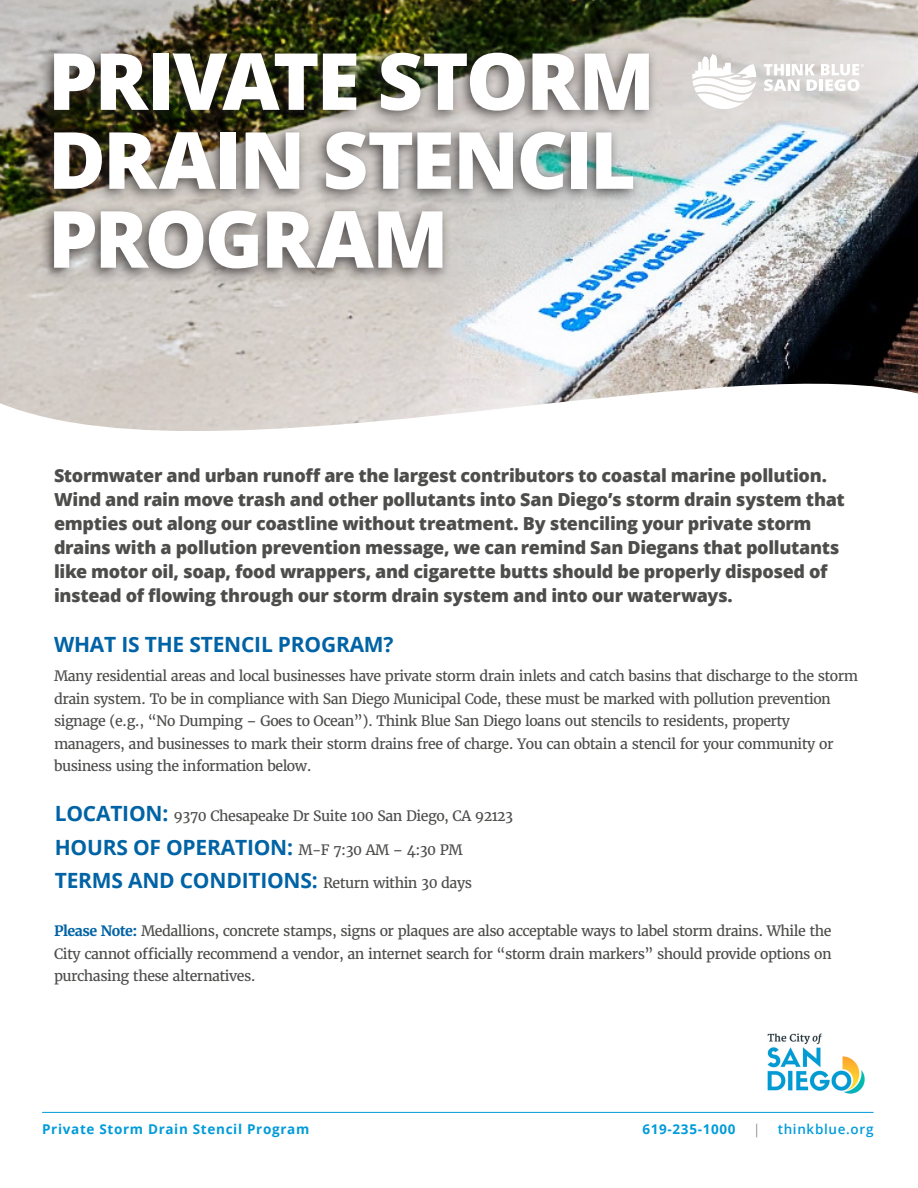
<style>
.page{position:relative;width:918px;height:1188px;background:#fff}
.page>*{position:absolute;margin:0;border:0;box-sizing:border-box;transform-origin:0 0}
.Sub-Head{font:800 78.9px/78.9px "Open Sans";letter-spacing:-.03em;color:#fff}
.Sub-Head_02{font:700 21px "Open Sans";letter-spacing:-.01em;color:#0063a5}
.t1{font:800 18px/24px "Open Sans";letter-spacing:-.02em;color:#4d4e4c}
.Content{font:14.25px/22.5px "Merriweather";letter-spacing:-.035em;color:#4d4e4c}
.Sub-Head_02-2{font:14.25px "Merriweather";letter-spacing:-.035em;color:#4d4e4c}
.Sub-Head-2{font:700 13.5px "Open Sans";letter-spacing:.05em;color:#009bd9}
.Sub-Head-3{font:600 13.5px "Open Sans";letter-spacing:.05em;color:#009bd9}
.Sub-Head-4{font:300 13.5px "Open Sans";color:#616161}
.s1{font-family:"Open Sans";font-weight:700;font-size:21px;color:#0063a5}
.s2{font-family:"Merriweather";font-weight:400;font-size:14.25px;color:#4d4e4c}
.s3{font-weight:700;color:#0063a5}
</style>
<div class="page">
<img style="left:0;top:0;width:918px;height:431px">
<div style="left:39px;top:44px;width:619px;height:240px;background:#231f20;opacity:.75"></div>
<svg style="left:764px;top:64px;width:100px;height:27px"></svg>
<svg style="left:692px;top:54px;width:64px;height:55px"></svg>
<img style="left:752px;top:1033px;width:122px;height:79px">
<hr style="left:42px;top:1112px;width:832px;height:1px;background:#009bd9">
<p class="Sub-Head" style="left:48px;top:38px;width:608px">PRIVATE STORM<br>DRAIN STENCIL<br>PROGRAM</p>
<p class="t1" style="left:54px;top:463px;width:792px">Stormwater and urban runoff are the largest contributors to coastal marine pollution.<br>Wind and rain move trash and other pollutants into San Diego’s storm drain system that empties out along our coastline without treatment. By stenciling your private storm drains with a pollution prevention message, we can remind San Diegans that pollutants like motor oil, soap, food wrappers, and cigarette butts should be properly disposed of instead of flowing through our storm drain system and into our waterways.</p>
<p class="Sub-Head_02" style="left:54px;top:629px;width:341px">WHAT IS THE STENCIL PROGRAM?</p>
<p class="Content" style="left:54px;top:665px;width:806px">Many residential areas and local businesses have private storm drain inlets and catch basins that discharge to the storm drain system. To be in compliance with San Diego Municipal Code, these must be marked with pollution prevention signage (e.g., “No Dumping – Goes to Ocean”). Think Blue San Diego loans out stencils to residents, property managers, and businesses to mark their storm drains free of charge. You can obtain a stencil for your community or business using the information below.</p>
<p class="Sub-Head_02-2" style="left:55px;top:807px;width:460px"><span class="s1">LOCATION:</span> 9370 Chesapeake Dr Suite 100 San Diego, CA 92123</p>
<p class="Sub-Head_02" style="left:55px;top:832px;width:410px">HOURS OF OPERATION: <span class="s2">M-F 7:30 AM – 4:30 PM</span></p>
<p class="Sub-Head_02" style="left:55px;top:866px;width:419px">TERMS AND CONDITIONS: <span class="s2">Return within 30 days</span></p>
<p class="Content" style="left:54px;top:920px;width:779px;text-align:justify"><span class="s3">Please Note:</span> Medallions, concrete stamps, signs or plaques are also acceptable ways to label storm drains. While the City cannot officially recommend a vendor, an internet search for “storm drain markers” should provide options on purchasing these alternatives.</p>
<p class="Sub-Head-2" style="left:42px;top:1119px;width:269px">Private Storm Drain Stencil Program</p>
<p class="Sub-Head-2" style="left:642px;top:1119px;width:95px">619-235-1000</p>
<p class="Sub-Head-4" style="left:753px;top:1119px;width:9px">|</p>
<p class="Sub-Head-3" style="left:778px;top:1119px;width:97px">thinkblue.org</p>
</div>
